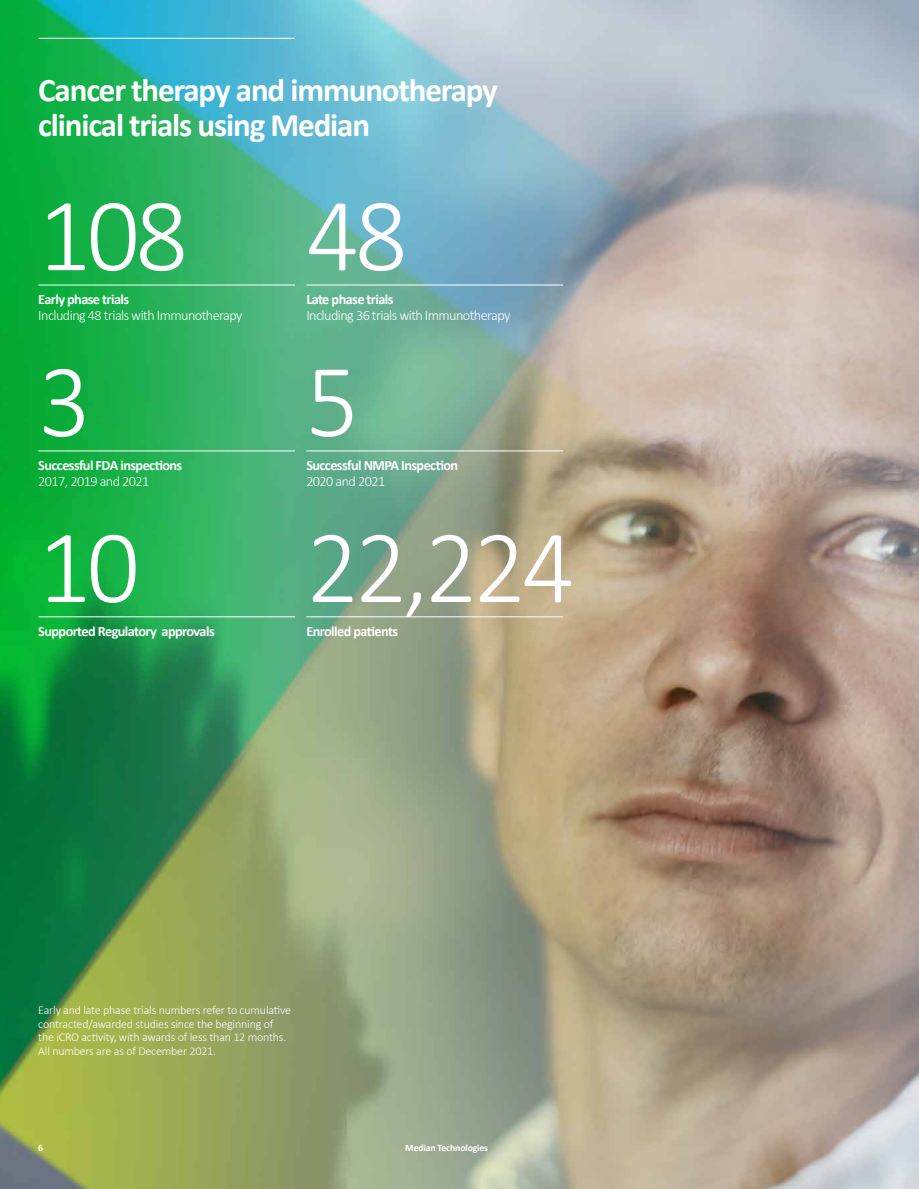
<style>
.page{position:relative;width:919px;height:1189px;background:#fff}
.page>*{position:absolute;margin:0;border:0;box-sizing:border-box;transform-origin:0 0}
.t1{font:300 105px "Calibri";letter-spacing:-.04em;color:#fff}
.t2{font:700 33px/34.5px "Calibri";letter-spacing:-.035em;color:#fff}
.t3{font:700 14.25px "Calibri";letter-spacing:-.04em;color:#fff}
.t4{font:300 14.25px "Calibri";letter-spacing:-.04em;color:#fff}
.t5{font:300 12px/13.5px "Calibri";letter-spacing:-.015em;color:#fff}
.t6{font:700 9.75px "Calibri";letter-spacing:-.015em;color:#fff}
</style>
<div class="page">
<img style="left:0;top:0;width:918px;height:1188px">
<hr style="left:38px;top:38px;width:257px;height:1px;background:#fff">
<hr style="left:38px;top:285px;width:257px;height:1px;background:#fff">
<hr style="left:306px;top:285px;width:257px;height:1px;background:#fff">
<hr style="left:38px;top:616px;width:257px;height:1px;background:#fff">
<hr style="left:38px;top:450px;width:257px;height:1px;background:#fff">
<hr style="left:306px;top:450px;width:257px;height:1px;background:#fff">
<hr style="left:306px;top:616px;width:257px;height:1px;background:#fff">
<h2 class="t2" style="left:38px;top:73px;width:461px">Cancer therapy and immunotherapy clinical trials using Median</h2>
<h1 class="t1" style="left:38px;top:170px;width:151px">108</h1>
<p class="t3" style="left:38px;top:290px;width:92px">Early phase trials</p>
<p class="t4" style="left:38px;top:306px;width:206px">Including 48 trials with Immunotherapy</p>
<h1 class="t1" style="left:38px;top:336px;width:54px">3</h1>
<p class="t3" style="left:38px;top:456px;width:145px">Successful FDA inspections</p>
<p class="t4" style="left:38px;top:472px;width:113px">2017, 2019 and 2021</p>
<h1 class="t1" style="left:38px;top:502px;width:103px">10</h1>
<p class="t3" style="left:38px;top:622px;width:178px">Supported Regulatory approvals</p>
<h1 class="t1" style="left:306px;top:170px;width:103px">48</h1>
<p class="t3" style="left:306px;top:290px;width:89px">Late phase trials</p>
<p class="t4" style="left:306px;top:306px;width:206px">Including 36 trials with Immunotherapy</p>
<h1 class="t1" style="left:306px;top:336px;width:54px">5</h1>
<p class="t3" style="left:306px;top:456px;width:153px">Successful NMPA Inspection</p>
<p class="t4" style="left:306px;top:472px;width:80px">2020 and 2021</p>
<h1 class="t1" style="left:306px;top:502px;width:270px">22,224</h1>
<p class="t3" style="left:306px;top:622px;width:93px">Enrolled patients</p>
<p class="t5" style="left:38px;top:1003px;width:254px">Early and late phase trials numbers refer to cumulative contracted/awarded studies since the beginning of the iCRO activity, with awards of less than 12 months.<br>All numbers are as of December 2021.</p>
<p class="t6" style="left:38px;top:1141px;width:6px">6</p>
<p class="t6" style="left:405px;top:1141px;width:84px">Median Technologies</p>
</div>
